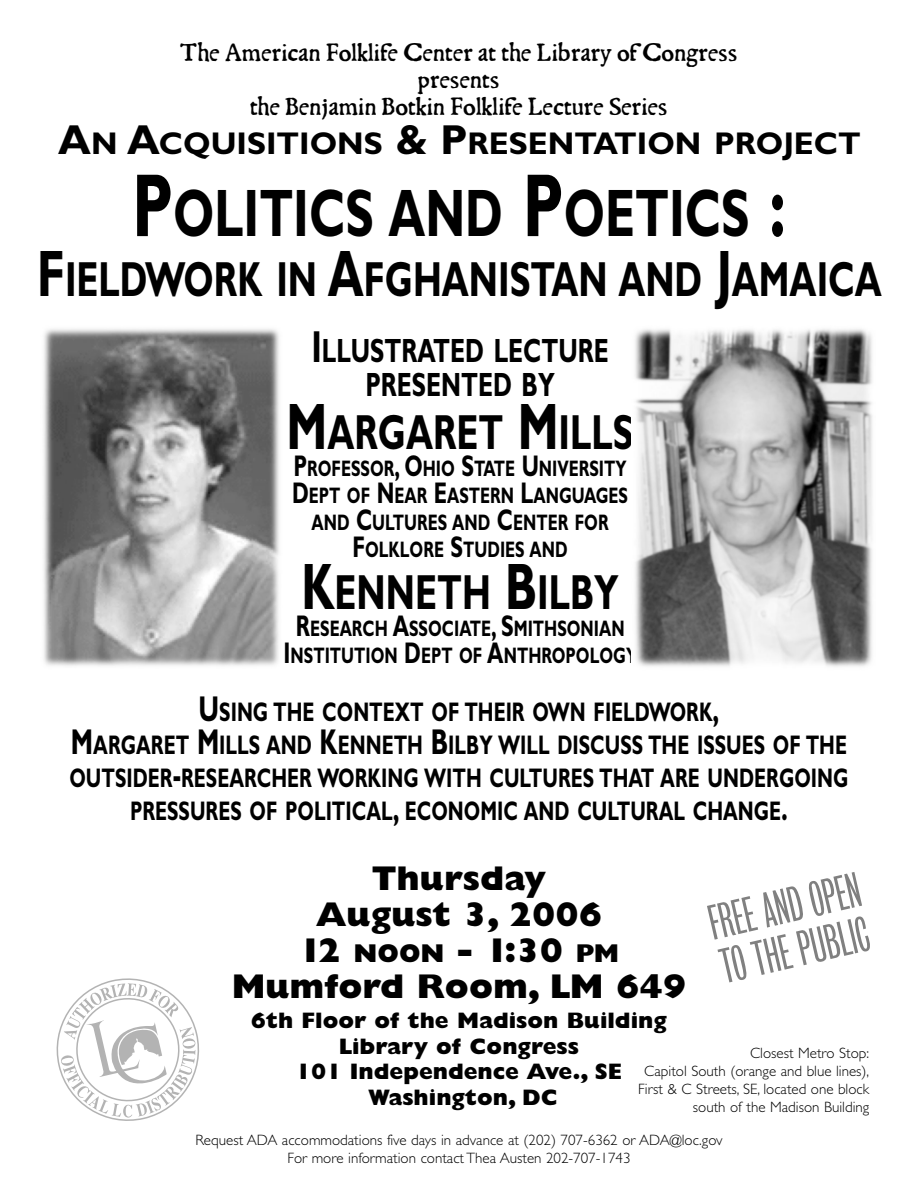
<style>
.page{position:relative;width:918px;height:1188px;background:#fff}
.page>*{position:absolute;margin:0;border:0;box-sizing:border-box;transform-origin:0 0}
.t1{font:700 67.5px "Gill Sans";color:#000;scale:.7 1}
.t2{font:700 49.5px "Gill Sans";color:#000;scale:.7 1}
.t3{font:45px/45px "Bureau Grotesque One One";color:#808080}
.t4{font:800 34.5px/36px "Gill Sans";color:#000;text-align:center}
.t5{font:700 33.75px/34.5px "Gill Sans";color:#000;text-align:center;scale:.7 1}
.t6{font:700 31.5px "Gill Sans";color:#000}
.t7{font:700 27px/33px "Gill Sans";color:#000;text-align:center;scale:.7 1}
.t8{font:25.5px/27px "Chappel";color:#000;text-align:center}
.t9{font:700 22.5px/27px "Gill Sans";color:#000;text-align:center;scale:.7 1}
.t10{font:800 22.5px "Gill Sans";color:#000}
.t11{font:300 15px/18px "Gill Sans";color:#000;text-align:right}
.s1{font-size:42px}
.s2{font-size:90px}
.s3{font-size:66px}
.s4{font-size:45px}
.s5{font-size:30px}
.s6{font-size:36px}
.s7{font-size:25.8px}
.s8{font-weight:800;font-size:22.5px}
</style>
<div class="page">
<img style="left:43px;top:329px;width:236px;height:337px">
<img style="left:635px;top:329px;width:237px;height:338px">
<svg style="left:56px;top:978px;width:143px;height:143px"></svg>
<h2 class="t8" style="left:180px;top:42px;width:559px">The American Folklife Center at the Library of Congress presents<br>the Benjamin Botkin Folklife Lecture Series</h2>
<p class="t6" style="left:58px;top:133px;width:804px"><span class="s1">A</span>N <span class="s1">A</span>CQUISITIONS <span class="s1">&amp; P</span>RESENTATION PROJECT</p>
<h1 class="t1" style="left:132px;top:190px;width:936px"><span class="s2">P</span>OLITICS AND <span class="s2">P</span>OETICS <span class="s2">:</span></h1>
<h1 class="t2" style="left:37px;top:262px;width:1208px"><span class="s3">F</span>IELDWORK IN <span class="s3">A</span>FGHANISTAN AND <span class="s3">J</span>AMAICA</h1>
<p class="t5" style="left:311px;top:337px;width:427px"><span class="s4">I</span>LLUSTRATED LECTURE<br>PRESENTED BY</p>
<h1 class="t2" style="left:287px;top:415px;width:497px"><span class="s3">M</span>ARGARET <span class="s3">M</span>ILLS</h1>
<p class="t9" style="left:292px;top:457px;width:482px"><span class="s5">P</span>ROFESSOR<span class="s5">, O</span>HIO <span class="s5">S</span>TATE <span class="s5">U</span>NIVERSITY<br><span class="s5">D</span>EPT OF <span class="s5">N</span>EAR <span class="s5">E</span>ASTERN <span class="s5">L</span>ANGUAGES<br>AND <span class="s5">C</span>ULTURES AND <span class="s5">C</span>ENTER FOR<br><span class="s5">F</span>OLKLORE <span class="s5">S</span>TUDIES AND</p>
<h1 class="t2" style="left:301px;top:575px;width:455px"><span class="s3">K</span>ENNETH <span class="s3">B</span>ILBY</h1>
<p class="t9" style="left:284px;top:618px;width:507px"><span class="s5">R</span>ESEARCH <span class="s5">A</span>SSOCIATE<span class="s5">, S</span>MITHSONIAN<br><span class="s5">I</span>NSTITUTION <span class="s5">D</span>EPT OF <span class="s5">A</span>NTHROPOLOGY</p>
<p class="t7" style="left:69px;top:698px;width:1114px"><span class="s6">U</span>SING THE CONTEXT OF THEIR OWN FIELDWORK<span class="s6">,<br>M</span>ARGARET <span class="s6">M</span>ILLS AND <span class="s6">K</span>ENNETH <span class="s6">B</span>ILBY WILL DISCUSS THE ISSUES OF THE OUTSIDER<span class="s6">-</span>RESEARCHER WORKING WITH CULTURES THAT ARE UNDERGOING PRESSURES OF POLITICAL<span class="s6">,</span> ECONOMIC AND CULTURAL CHANGE<span class="s6">.</span></p>
<h1 class="t4" style="left:232px;top:864px;width:456px">Thursday<br>August 3, 2006<br>12 <span class="s7">NOON</span> - 1:30 <span class="s7">PM<br></span>Mumford Room, LM 649</h1>
<p class="t10" style="left:251px;top:1013px;width:418px">6th Floor of the Madison Building</p>
<h3 class="t10" style="left:339px;top:1038px;width:242px">Library of Congress</h3>
<h3 class="t11" style="left:750px;top:1046px;width:121px">Closest Metro Stop:</h3>
<p class="t11" style="left:296px;top:1064px;width:575px"><span class="s8">101 Independence Ave., SE</span> Capitol South (orange and blue lines),</p>
<p class="t10" style="left:368px;top:1089px;width:191px">Washington, DC</p>
<p class="t11" style="left:638px;top:1082px;width:232px">First &amp; C Streets, SE, located one block south of the Madison Building</p>
<p class="t11" style="left:195px;top:1133px;width:529px;text-align:center">Request ADA accommodations five days in advance at (202) 707-6362 or ADA@loc.gov<br>For more information contact Thea Austen 202-707-1743</p>
<h3 class="t3" style="left:705px;top:906px;width:156px;rotate:-13deg">FREE AND OPEN<br>TO THE PUBLIC</h3>
</div>
